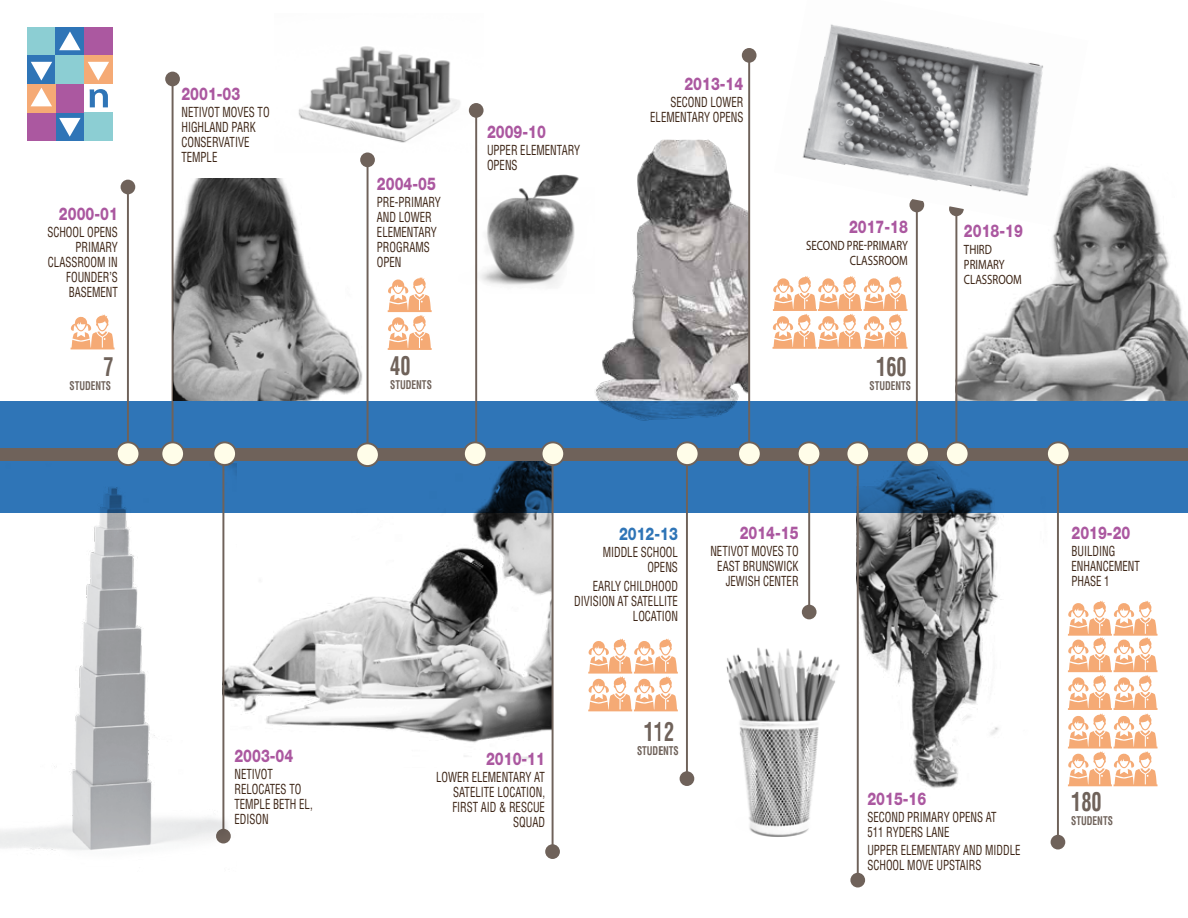
<style>
.page{position:relative;width:1188px;height:918px;background:#fff}
.page>*{position:absolute;margin:0;border:0;box-sizing:border-box;transform-origin:0 0}
.t1{font:700 condensed 25.35px "Helvetica";color:#6f625a;scale:.8 1}
.t2{font:800 17.55px "Helvetica Neue";color:#ab58a0;scale:.8 1}
.t3{font:800 17.55px "Helvetica Neue";color:#2f75b7;scale:.8 1}
.t4{font:condensed 13.5px/15px "Helvetica";color:#3c2415;scale:.8 1}
.t5{font:13.5px/15px "Myriad Pro";color:#3c2415;scale:.8 1}
.t6{font:700 condensed 11.7px "Helvetica";color:#6f625a;scale:.8 1}
</style>
<div class="page">
<div style="left:28px;top:28px;width:28px;height:28px;background:#8cced3"></div>
<div style="left:56px;top:28px;width:28px;height:28px;background:#2f75b7"></div>
<div style="left:84px;top:28px;width:28px;height:28px;background:#ab58a0"></div>
<svg style="left:59px;top:31px;width:22px;height:19px"></svg>
<div style="left:84px;top:112px;width:28px;height:29px;background:#8cced3"></div>
<div style="left:56px;top:112px;width:28px;height:29px;background:#2f75b7"></div>
<div style="left:28px;top:112px;width:28px;height:29px;background:#ab58a0"></div>
<svg style="left:59px;top:118px;width:22px;height:19px"></svg>
<div style="left:28px;top:56px;width:28px;height:28px;background:#2f75b7"></div>
<div style="left:56px;top:56px;width:28px;height:28px;background:#8cced3"></div>
<div style="left:84px;top:56px;width:28px;height:28px;background:#f5aa75"></div>
<svg style="left:31px;top:62px;width:21px;height:19px"></svg>
<svg style="left:88px;top:62px;width:21px;height:19px"></svg>
<div style="left:56px;top:84px;width:28px;height:28px;background:#ab58a0"></div>
<div style="left:28px;top:84px;width:28px;height:28px;background:#f5aa75"></div>
<svg style="left:31px;top:88px;width:21px;height:18px"></svg>
<svg style="left:90px;top:89px;width:18px;height:18px"></svg>
<div style="left:0;top:401px;width:1188px;height:111px;background:#2f75b7"></div>
<img style="left:237px;top:461px;width:315px;height:306px">
<img style="left:957px;top:166px;width:231px;height:234px">
<hr style="left:367px;top:159px;width:2px;height:293px;background:#6f625a">
<div style="left:360px;top:152px;width:15px;height:15px;background:#6f625a;border-radius:50%"></div>
<img style="left:859px;top:462px;width:193px;height:326px">
<img style="left:595px;top:140px;width:153px;height:281px">
<hr style="left:916px;top:205px;width:2px;height:245px;background:#6f625a">
<hr style="left:127px;top:187px;width:2px;height:262px;background:#6f625a">
<div style="left:121px;top:180px;width:14px;height:14px;background:#6f625a;border-radius:50%"></div>
<hr style="left:172px;top:79px;width:2px;height:373px;background:#6f625a">
<div style="left:165px;top:72px;width:15px;height:14px;background:#6f625a;border-radius:50%"></div>
<div style="left:0;top:449px;width:1188px;height:12px;background:#6f625a"></div>
<hr style="left:857px;top:455px;width:2px;height:426px;background:#6f625a">
<div style="left:850px;top:873px;width:15px;height:14px;background:#6f625a;border-radius:50%"></div>
<hr style="left:808px;top:455px;width:2px;height:157px;background:#6f625a">
<div style="left:802px;top:605px;width:15px;height:14px;background:#6f625a;border-radius:50%"></div>
<img style="left:174px;top:179px;width:193px;height:222px">
<svg style="left:116px;top:441px;width:24px;height:23px"></svg>
<svg style="left:160px;top:441px;width:25px;height:23px"></svg>
<svg style="left:212px;top:441px;width:25px;height:23px"></svg>
<svg style="left:355px;top:442px;width:25px;height:25px"></svg>
<hr style="left:552px;top:451px;width:2px;height:401px;background:#6f625a">
<div style="left:545px;top:844px;width:15px;height:15px;background:#6f625a;border-radius:50%"></div>
<svg style="left:541px;top:441px;width:24px;height:25px"></svg>
<hr style="left:686px;top:451px;width:2px;height:328px;background:#6f625a">
<div style="left:680px;top:771px;width:14px;height:15px;background:#6f625a;border-radius:50%"></div>
<hr style="left:1057px;top:451px;width:2px;height:392px;background:#6f625a">
<div style="left:1051px;top:835px;width:14px;height:14px;background:#6f625a;border-radius:50%"></div>
<svg style="left:675px;top:441px;width:25px;height:25px"></svg>
<hr style="left:748px;top:55px;width:2px;height:398px;background:#6f625a">
<div style="left:742px;top:48px;width:15px;height:15px;background:#6f625a;border-radius:50%"></div>
<svg style="left:737px;top:441px;width:25px;height:25px"></svg>
<svg style="left:797px;top:441px;width:24px;height:25px"></svg>
<svg style="left:845px;top:441px;width:25px;height:25px"></svg>
<svg style="left:905px;top:441px;width:25px;height:25px"></svg>
<hr style="left:955px;top:208px;width:2px;height:242px;background:#6f625a">
<svg style="left:945px;top:441px;width:25px;height:25px"></svg>
<svg style="left:1046px;top:441px;width:25px;height:25px"></svg>
<hr style="left:475px;top:110px;width:2px;height:345px;background:#6f625a">
<svg style="left:463px;top:441px;width:25px;height:25px"></svg>
<svg style="left:1068px;top:601px;width:90px;height:185px"></svg>
<svg style="left:588px;top:638px;width:90px;height:73px"></svg>
<svg style="left:773px;top:276px;width:134px;height:73px"></svg>
<svg style="left:388px;top:277px;width:44px;height:73px"></svg>
<svg style="left:71px;top:314px;width:44px;height:35px"></svg>
<img style="left:475px;top:160px;width:134px;height:139px">
<img style="left:298px;top:46px;width:186px;height:107px">
<img style="left:726px;top:647px;width:114px;height:190px">
<img style="left:0;top:464px;width:237px;height:386px">
<img style="left:802px;top:24px;width:286px;height:202px">
<p class="t2" style="left:59px;top:204px;width:75px">2000-01</p>
<p class="t4" style="left:47px;top:225px;width:90px;text-align:right">SCHOOL OPENS<br>PRIMARY<br>CLASSROOM IN<br>FOUNDER’S<br>BASEMENT</p>
<h1 class="t1" style="left:103px;top:351px;width:14px">7</h1>
<p class="t6" style="left:69px;top:378px;width:54px">STUDENTS</p>
<p class="t2" style="left:181px;top:83px;width:75px">2001-03</p>
<p class="t4" style="left:181px;top:104px;width:112px">NETIVOT MOVES TO<br>HIGHLAND PARK<br>CONSERVATIVE<br>TEMPLE</p>
<p class="t2" style="left:234px;top:746px;width:75px">2003-04</p>
<p class="t4" style="left:234px;top:767px;width:99px">NETIVOT<br>RELOCATES TO<br>TEMPLE BETH EL,<br>EDISON</p>
<p class="t2" style="left:377px;top:173px;width:75px">2004-05</p>
<p class="t4" style="left:377px;top:195px;width:82px">PRE-PRIMARY<br>AND LOWER<br>ELEMENTARY<br>PROGRAMS<br>OPEN</p>
<h1 class="t1" style="left:390px;top:350px;width:27px">40</h1>
<p class="t6" style="left:390px;top:377px;width:54px">STUDENTS</p>
<p class="t2" style="left:487px;top:121px;width:75px">2009-10</p>
<p class="t4" style="left:487px;top:143px;width:118px">UPPER ELEMENTARY<br>OPENS</p>
<p class="t2" style="left:684px;top:74px;width:75px">2013-14</p>
<p class="t4" style="left:650px;top:95px;width:118px;text-align:right">SECOND LOWER<br>ELEMENTARY OPENS</p>
<p class="t2" style="left:849px;top:217px;width:75px">2017-18</p>
<p class="t5" style="left:806px;top:238px;width:129px;text-align:right">SECOND PRE-PRIMARY<br>CLASSROOM</p>
<h1 class="t1" style="left:876px;top:351px;width:40px">160</h1>
<p class="t6" style="left:869px;top:378px;width:54px">STUDENTS</p>
<p class="t2" style="left:964px;top:220px;width:75px">2018-19</p>
<p class="t5" style="left:964px;top:241px;width:74px">THIRD<br>PRIMARY<br>CLASSROOM</p>
<p class="t3" style="left:619px;top:524px;width:75px">2012-13</p>
<p class="t4" style="left:603px;top:545px;width:96px;text-align:right">MIDDLE SCHOOL<br>OPENS</p>
<p class="t4" style="left:574px;top:579px;width:131px;text-align:right">EARLY CHILDHOOD<br>DIVISION AT SATELLITE<br>LOCATION</p>
<p class="t2" style="left:740px;top:522px;width:75px">2014-15</p>
<p class="t4" style="left:710px;top:543px;width:112px;text-align:right">NETIVOT MOVES TO<br>EAST BRUNSWICK<br>JEWISH CENTER</p>
<p class="t2" style="left:486px;top:748px;width:75px">2010-11</p>
<p class="t4" style="left:436px;top:770px;width:138px;text-align:right">LOWER ELEMENTARY AT<br>SATELITE LOCATION,<br>FIRST AID &amp; RESCUE<br>SQUAD</p>
<h1 class="t1" style="left:644px;top:716px;width:40px">112</h1>
<p class="t6" style="left:637px;top:743px;width:54px">STUDENTS</p>
<p class="t2" style="left:1072px;top:522px;width:75px">2019-20</p>
<p class="t4" style="left:1072px;top:543px;width:87px">BUILDING<br>ENHANCEMENT<br>PHASE 1</p>
<p class="t2" style="left:867px;top:788px;width:75px">2015-16</p>
<p class="t4" style="left:867px;top:809px;width:163px">SECOND PRIMARY OPENS AT<br>511 RYDERS LANE</p>
<p class="t4" style="left:867px;top:843px;width:193px">UPPER ELEMENTARY AND MIDDLE<br>SCHOOL MOVE UPSTAIRS</p>
<h1 class="t1" style="left:1071px;top:786px;width:40px">180</h1>
<p class="t6" style="left:1071px;top:813px;width:54px">STUDENTS</p>
</div>
